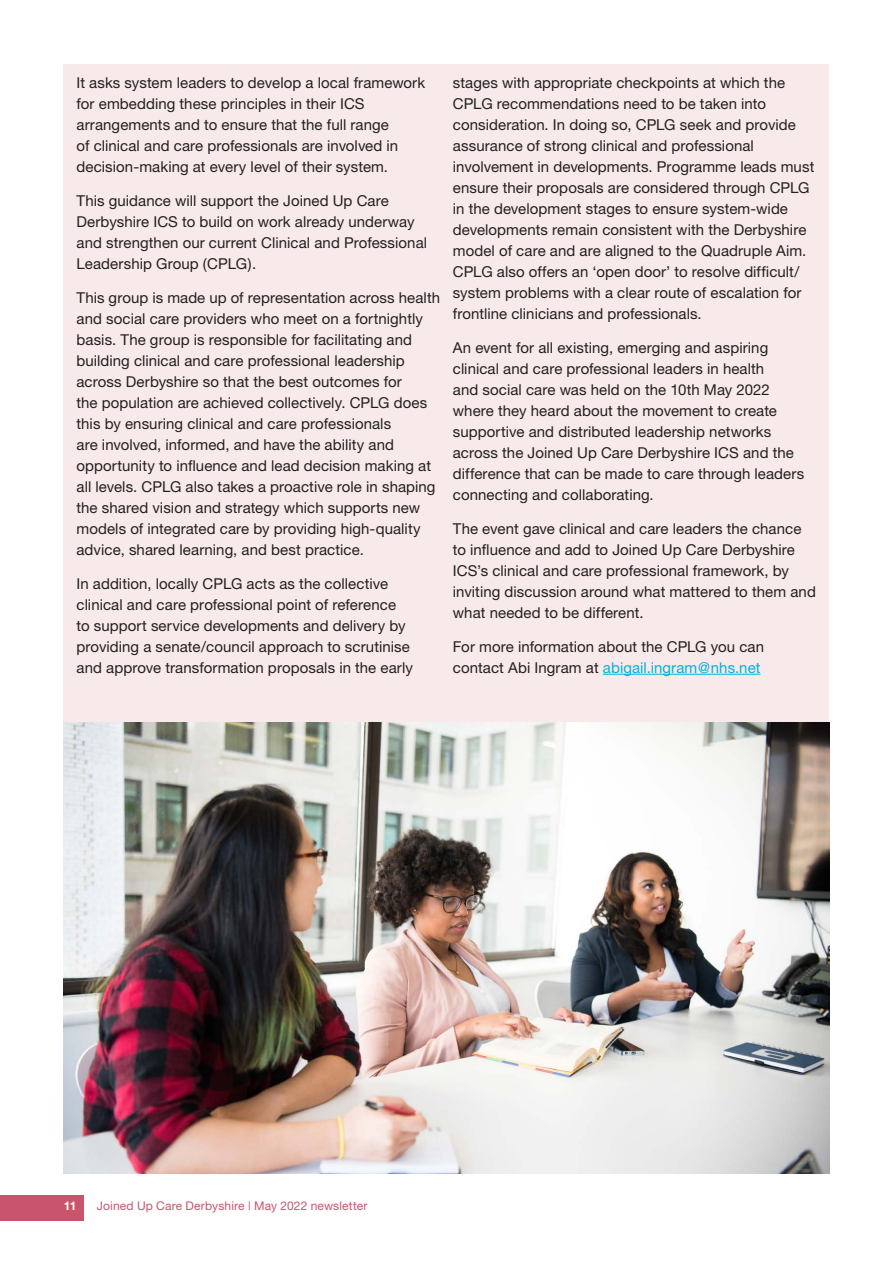
<style>
.page{position:relative;width:893px;height:1263px;background:#fff}
.page>*{position:absolute;margin:0;border:0;box-sizing:border-box;transform-origin:0 0}
.t1{font:15px/21px "Helvetica Neue";letter-spacing:.005em;color:#231f20}
.t2{font:12px "Helvetica Neue";letter-spacing:.01em;color:#c9556d}
.t3{font:700 12px "Helvetica Neue";color:#fff}
.s1{color:#02b3db}
</style>
<div class="page">
<div style="left:64px;top:64px;width:765px;height:1110px;background:#f8eaea"></div>
<hr style="left:603px;top:674px;width:157px;height:1px;background:#02b3db">
<div style="left:0;top:1194px;width:83px;height:26px;background:#c9556d"></div>
<img style="left:64px;top:722px;width:765px;height:452px">
<p class="t1" style="left:77px;top:72px;width:350px">It asks system leaders to develop a local framework for embedding these principles in their ICS arrangements and to ensure that the full range<br>of clinical and care professionals are involved in decision-making at every level of their system.</p>
<p class="t1" style="left:77px;top:190px;width:352px">This guidance will support the Joined Up Care Derbyshire ICS to build on work already underway and strengthen our current Clinical and Professional Leadership Group (CPLG).</p>
<p class="t1" style="left:77px;top:287px;width:365px">This group is made up of representation across health and social care providers who meet on a fortnightly basis. The group is responsible for facilitating and building clinical and care professional leadership across Derbyshire so that the best outcomes for<br>the population are achieved collectively. CPLG does this by ensuring clinical and care professionals<br>are involved, informed, and have the ability and opportunity to influence and lead decision making at all levels. CPLG also takes a proactive role in shaping the shared vision and strategy which supports new models of integrated care by providing high-quality advice, shared learning, and best practice.</p>
<p class="t1" style="left:77px;top:573px;width:338px">In addition, locally CPLG acts as the collective clinical and care professional point of reference<br>to support service developments and delivery by providing a senate/council approach to scrutinise and approve transformation proposals in the early</p>
<p class="t1" style="left:453px;top:72px;width:363px">stages with appropriate checkpoints at which the CPLG recommendations need to be taken into consideration. In doing so, CPLG seek and provide assurance of strong clinical and professional involvement in developments. Programme leads must ensure their proposals are considered through CPLG in the development stages to ensure system-wide developments remain consistent with the Derbyshire model of care and are aligned to the Quadruple Aim.<br>CPLG also offers an ‘open door’ to resolve difficult/ system problems with a clear route of escalation for frontline clinicians and professionals.</p>
<p class="t1" style="left:453px;top:337px;width:353px">An event for all existing, emerging and aspiring clinical and care professional leaders in health<br>and social care was held on the 10th May 2022 where they heard about the movement to create supportive and distributed leadership networks across the Joined Up Care Derbyshire ICS and the difference that can be made to care through leaders connecting and collaborating.</p>
<p class="t1" style="left:453px;top:518px;width:364px">The event gave clinical and care leaders the chance to influence and add to Joined Up Care Derbyshire ICS’s clinical and care professional framework, by inviting discussion around what mattered to them and what needed to be different.</p>
<p class="t1" style="left:453px;top:636px;width:313px">For more information about the CPLG you can contact Abi Ingram at <span class="s1">abigail.ingram@nhs.net</span></p>
<p class="t3" style="left:64px;top:1198px;width:14px">11</p>
<p class="t2" style="left:97px;top:1199px;width:272px">Joined Up Care Derbyshire | May 2022 newsletter</p>
</div>
